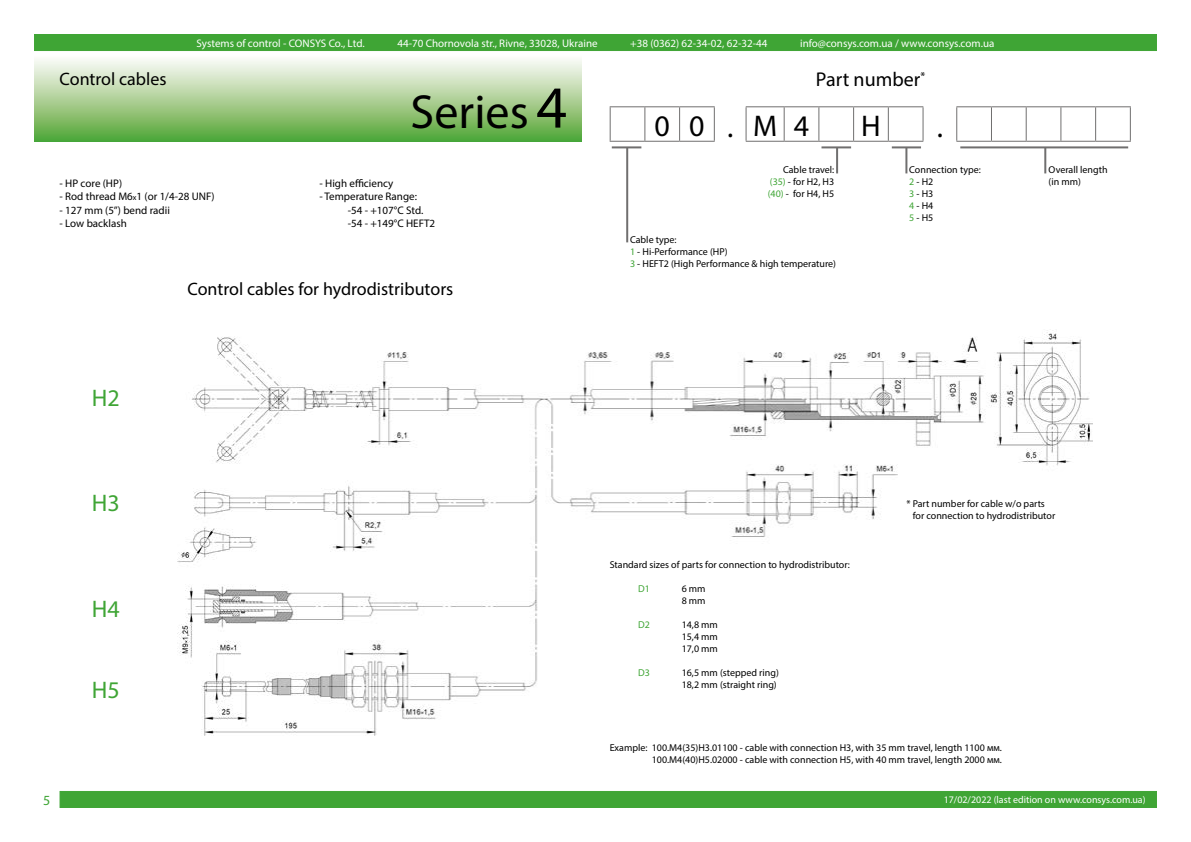
<style>
.page{position:relative;width:1191px;height:842px;background:#fff}
.page>*{position:absolute;margin:0;border:0;box-sizing:border-box;transform-origin:0 0}
.t1{font:48px "Myriad Pro";color:#000}
.t2{font:30px "Myriad Pro";color:#000}
.t3{font:24px "Myriad Pro";color:#3fa535}
.t4{font:20px "Myriad Pro";color:#000}
.t5{font:18px "Myriad Pro";color:#000}
.t6{font:14px "Myriad Pro";color:#3fa535}
.t7{font:11px "Myriad Pro";color:#fff}
.t8{font:11px/13.2px "Myriad Pro";color:#000}
.t9{font:10px/12px "Myriad Pro";color:#000}
.t10{font:10px "Myriad Pro";color:#fff}
.t11{font:10px "Myriad Pro";color:#3fa535}
.s1{font-size:60px}
.s2{font-size:8px}
.s3{color:#3fa535}
.s4{color:#fff}
</style>
<div class="page">
<div style="left:34px;top:34px;width:1123px;height:17px;background:#3fa535"></div>
<div style="left:60px;top:791px;width:1097px;height:17px;background:#3fa535"></div>
<div style="left:34px;top:54px;width:547px;height:88px;background:linear-gradient(to bottom,#fff,#56a636)"></div>
<img style="left:178px;top:330px;width:914px;height:405px">
<hr style="left:609px;top:106px;width:36px;height:1px;background:#706f6f">
<hr style="left:609px;top:107px;width:1px;height:34px;background:#706f6f">
<hr style="left:645px;top:106px;width:34px;height:1px;background:#706f6f">
<hr style="left:644px;top:107px;width:1px;height:34px;background:#706f6f">
<hr style="left:679px;top:106px;width:36px;height:1px;background:#706f6f">
<hr style="left:679px;top:107px;width:1px;height:34px;background:#706f6f">
<hr style="left:714px;top:107px;width:1px;height:34px;background:#706f6f">
<hr style="left:745px;top:106px;width:39px;height:1px;background:#706f6f">
<hr style="left:745px;top:107px;width:1px;height:34px;background:#706f6f">
<hr style="left:784px;top:106px;width:35px;height:1px;background:#706f6f">
<hr style="left:783px;top:107px;width:1px;height:34px;background:#706f6f">
<hr style="left:819px;top:106px;width:34px;height:1px;background:#706f6f">
<hr style="left:818px;top:107px;width:1px;height:34px;background:#706f6f">
<hr style="left:853px;top:106px;width:35px;height:1px;background:#706f6f">
<hr style="left:853px;top:107px;width:1px;height:34px;background:#706f6f">
<hr style="left:888px;top:106px;width:35px;height:1px;background:#706f6f">
<hr style="left:888px;top:107px;width:1px;height:34px;background:#706f6f">
<hr style="left:922px;top:107px;width:1px;height:34px;background:#706f6f">
<hr style="left:956px;top:106px;width:35px;height:1px;background:#706f6f">
<hr style="left:956px;top:107px;width:1px;height:34px;background:#706f6f">
<hr style="left:991px;top:106px;width:35px;height:1px;background:#706f6f">
<hr style="left:991px;top:107px;width:1px;height:34px;background:#706f6f">
<hr style="left:1026px;top:106px;width:35px;height:1px;background:#706f6f">
<hr style="left:1025px;top:107px;width:1px;height:34px;background:#706f6f">
<hr style="left:1061px;top:106px;width:34px;height:1px;background:#706f6f">
<hr style="left:1060px;top:107px;width:1px;height:34px;background:#706f6f">
<hr style="left:1095px;top:106px;width:35px;height:1px;background:#706f6f">
<hr style="left:1095px;top:107px;width:1px;height:34px;background:#706f6f">
<hr style="left:1129px;top:107px;width:1px;height:34px;background:#706f6f">
<hr style="left:609px;top:141px;width:36px;height:1px;background:#706f6f">
<hr style="left:645px;top:141px;width:34px;height:1px;background:#706f6f">
<hr style="left:679px;top:141px;width:36px;height:1px;background:#706f6f">
<hr style="left:745px;top:141px;width:39px;height:1px;background:#706f6f">
<hr style="left:784px;top:141px;width:35px;height:1px;background:#706f6f">
<hr style="left:819px;top:141px;width:34px;height:1px;background:#706f6f">
<hr style="left:853px;top:141px;width:35px;height:1px;background:#706f6f">
<hr style="left:888px;top:141px;width:35px;height:1px;background:#706f6f">
<hr style="left:956px;top:141px;width:35px;height:1px;background:#706f6f">
<hr style="left:991px;top:141px;width:35px;height:1px;background:#706f6f">
<hr style="left:1026px;top:141px;width:35px;height:1px;background:#706f6f">
<hr style="left:1061px;top:141px;width:34px;height:1px;background:#706f6f">
<hr style="left:1095px;top:141px;width:35px;height:1px;background:#706f6f">
<hr style="left:612px;top:146px;width:29px;height:2px;background:#706f6f">
<hr style="left:821px;top:146px;width:30px;height:2px;background:#706f6f">
<hr style="left:891px;top:146px;width:30px;height:2px;background:#706f6f">
<hr style="left:960px;top:146px;width:168px;height:2px;background:#706f6f">
<hr style="left:905px;top:147px;width:2px;height:26px;background:#706f6f">
<hr style="left:836px;top:147px;width:2px;height:26px;background:#706f6f">
<hr style="left:626px;top:147px;width:2px;height:95px;background:#706f6f">
<hr style="left:1044px;top:147px;width:2px;height:26px;background:#706f6f">
<h3 class="t5" style="left:60px;top:68px;width:109px">Control cables</h3>
<p class="t7" style="left:197px;top:36px;width:170px">Systems of control - CONSYS Co., Ltd.</p>
<p class="t7" style="left:397px;top:36px;width:202px">44-70 Chornovola str., Rivne, 33028, Ukraine</p>
<p class="t7" style="left:630px;top:36px;width:139px">+38 (0362) 62-34-02, 62-32-44</p>
<p class="t7" style="left:800px;top:36px;width:196px">info@consys.com.ua / www.consys.com.ua</p>
<h1 class="t1" style="left:410px;top:82px;width:158px">Series <span class="s1">4</span></h1>
<h3 class="t4" style="left:816px;top:67px;width:111px">Part number<sup>*</sup></h3>
<h2 class="t2" style="left:654px;top:107px;width:156px">00.М4</h2>
<h2 class="t2" style="left:861px;top:107px;width:21px">H</h2>
<h2 class="t2" style="left:936px;top:109px;width:8px">.</h2>
<p class="t8" style="left:60px;top:177px;width:64px">- HP core (НР)</p>
<p class="t8" style="left:60px;top:190px;width:156px">- Rod thread М6<span class="s2">х</span>1 (or 1/4-28 UNF)</p>
<p class="t8" style="left:60px;top:203px;width:112px">- 127 mm (5’’) bend radii</p>
<p class="t8" style="left:60px;top:216px;width:69px">- Low backlash</p>
<p class="t8" style="left:319px;top:177px;width:76px">- High efficiency</p>
<p class="t8" style="left:348px;top:190px;width:89px;text-indent:-28px">- Temperature Range:<br>-54 - +107°C Std. -54 - +149°C HEFT2</p>
<h3 class="t5" style="left:187px;top:278px;width:267px">Control cables for hydrodistributors</h3>
<p class="t9" style="left:767px;top:164px;width:68px;text-align:justify;text-indent:15px">Cable travel: <span class="s3">(35)</span> - for H2, H3 <span class="s3">(40)</span> - for H4, H5</p>
<p class="t9" style="left:1048px;top:164px;width:60px">Overall length (in mm)</p>
<p class="t9" style="left:909px;top:164px;width:73px">Connection type:<br><span class="s3">2</span> - H2<br><span class="s3">3</span> - H3<br><span class="s3">4</span> - H4<br><span class="s3">5</span> - H5</p>
<p class="t9" style="left:630px;top:233px;width:207px">Cable type:<br><span class="s3">1</span> - Hi-Performance (НР)<br><span class="s3">3</span> - HEFT2 (High Performance &amp; high temperature)</p>
<h3 class="t6" style="left:43px;top:791px;width:9px">5</h3>
<h3 class="t3" style="left:92px;top:383px;width:29px">H2</h3>
<h3 class="t3" style="left:92px;top:488px;width:29px">H3</h3>
<h3 class="t3" style="left:92px;top:594px;width:29px">H4</h3>
<h3 class="t3" style="left:92px;top:675px;width:29px">H5</h3>
<p class="t9" style="left:609px;top:559px;width:242px">Standard sizes of parts for connection to hydrodistributor:</p>
<p class="t11" style="left:638px;top:583px;width:13px">D1</p>
<p class="t9" style="left:681px;top:583px;width:25px">6 mm<br>8 mm</p>
<p class="t11" style="left:638px;top:619px;width:13px">D2</p>
<p class="t9" style="left:681px;top:619px;width:38px;text-align:justify">14,8 mm 15,4 mm 17,0 mm</p>
<p class="t11" style="left:638px;top:667px;width:13px">D3</p>
<p class="t9" style="left:681px;top:667px;width:99px">16,5 mm (stepped ring)<br>18,2 mm (straight ring)</p>
<p class="t9" style="left:912px;top:497px;width:144px;text-indent:-6px">* Part number for cable w/o parts for connection to hydrodistributor</p>
<p class="t9" style="left:609px;top:741px;width:394px">Example: 100.М4(35)H3.01100 - cable with connection H3, with 35 mm travel, length 1100 мм.<br><span class="s4">Example:</span> 100.М4(40)H5.02000 - cable with connection H5, with 40 mm travel, length 2000 мм.</p>
<p class="t10" style="left:943px;top:794px;width:203px">17/02/2022 (last edition on www.consys.com.ua)</p>
</div>
